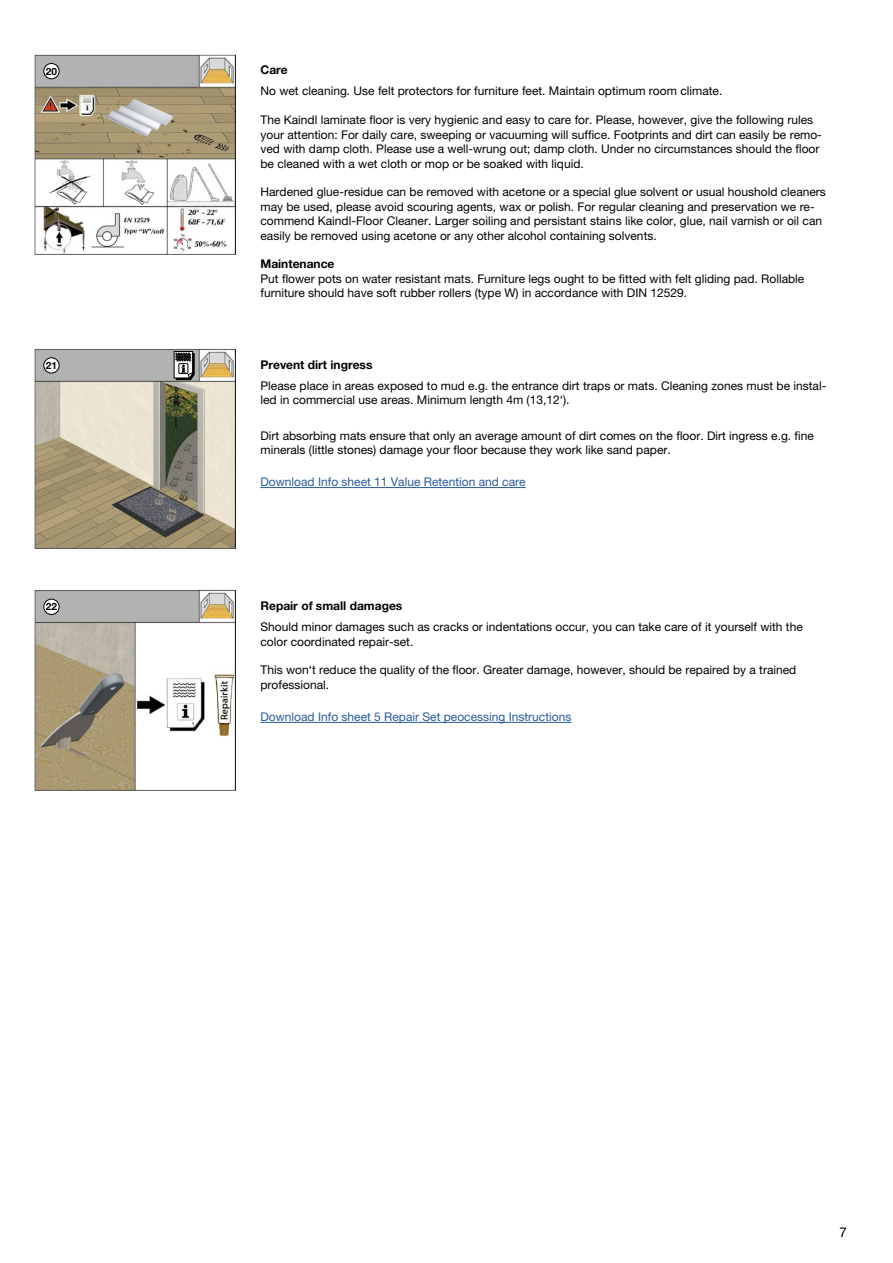
<style>
.page{position:relative;width:893px;height:1263px;background:#fff}
.page>*{position:absolute;margin:0;border:0;box-sizing:border-box;transform-origin:0 0}
.t1{font:13.5px "Helvetica Neue LT Pro";color:#000}
.t2{font:12px/14.4px "Helvetica Neue LT Pro";color:#000}
.t3{font:12px "Helvetica Neue LT Pro";color:#275b9b}
.t4{font:700 12px "Helvetica Neue LT Pro";color:#000}
.t5{font:700 10.05px "Helvetica Neue LT Pro";color:#000}
</style>
<div class="page">
<hr style="left:260px;top:487px;width:266px;height:1px;background:#275b9b">
<img style="left:35px;top:54px;width:200px;height:201px">
<div style="left:44px;top:63px;width:15px;height:16px;background:#fff;border-radius:50%"></div>
<div style="left:43px;top:63px;width:17px;height:16px;border:1px solid #000;border-radius:50%"></div>
<img style="left:35px;top:348px;width:200px;height:201px">
<div style="left:44px;top:358px;width:15px;height:15px;background:#fff;border-radius:50%"></div>
<div style="left:43px;top:357px;width:17px;height:16px;border:1px solid #000;border-radius:50%"></div>
<img style="left:35px;top:590px;width:200px;height:200px">
<div style="left:44px;top:599px;width:15px;height:15px;background:#fff;border-radius:50%"></div>
<div style="left:43px;top:599px;width:17px;height:16px;border:1px solid #000;border-radius:50%"></div>
<svg style="left:173px;top:351px;width:22px;height:29px"></svg>
<div style="left:179px;top:364px;width:9px;height:10px;border:1px solid #000"></div>
<hr style="left:260px;top:722px;width:311px;height:1px;background:#275b9b">
<p class="t5" style="left:46px;top:65px;width:13px">20</p>
<p class="t4" style="left:260px;top:63px;width:29px">Care</p>
<p class="t2" style="left:260px;top:84px;width:463px">No wet cleaning. Use felt protectors for furniture feet. Maintain optimum room climate.</p>
<p class="t2" style="left:260px;top:113px;width:563px">The Kaindl laminate floor is very hygienic and easy to care for. Please, however, give the following rules your attention: For daily care, sweeping or vacuuming will suffice. Footprints and dirt can easily be remo&shy;ved with damp cloth. Please use a well-wrung out; damp cloth. Under no circumstances should the floor be cleaned with a wet cloth or mop or be soaked with liquid.</p>
<p class="t2" style="left:260px;top:185px;width:567px">Hardened glue-residue can be removed with acetone or a special glue solvent or usual houshold cleaners may be used, please avoid scouring agents, wax or polish. For regular cleaning and preservation we re&shy;commend Kaindl-Floor Cleaner. Larger soiling and persistant stains like color, glue, nail varnish or oil can easily be removed using acetone or any other alcohol containing solvents.</p>
<p class="t4" style="left:260px;top:257px;width:75px">Maintenance</p>
<p class="t2" style="left:260px;top:271px;width:545px">Put flower pots on water resistant mats. Furniture legs ought to be fitted with felt gliding pad. Rollable furniture should have soft rubber rollers (type W) in accordance with DIN 12529.</p>
<p class="t5" style="left:46px;top:359px;width:13px">21</p>
<p class="t4" style="left:260px;top:357px;width:114px">Prevent dirt ingress</p>
<p class="t2" style="left:260px;top:378px;width:567px">Please place in areas exposed to mud e.g. the entrance dirt traps or mats. Cleaning zones must be instal&shy;led in commercial use areas. Minimum length 4m (13,12‘).</p>
<p class="t2" style="left:260px;top:428px;width:555px">Dirt absorbing mats ensure that only an average amount of dirt comes on the floor. Dirt ingress e.g. fine minerals (little stones) damage your floor because they work like sand paper.</p>
<p class="t3" style="left:260px;top:475px;width:267px">Download Info sheet 11 Value Retention and care</p>
<p class="t5" style="left:46px;top:601px;width:13px">22</p>
<p class="t4" style="left:260px;top:598px;width:143px">Repair of small damages</p>
<p class="t2" style="left:260px;top:619px;width:544px">Should minor damages such as cracks or indentations occur, you can take care of it yourself with the color coordinated repair-set.</p>
<p class="t2" style="left:260px;top:663px;width:537px">This won‘t reduce the quality of the floor. Greater damage, however, should be repaired by a trained professional.</p>
<p class="t3" style="left:260px;top:710px;width:312px">Download Info sheet 5 Repair Set peocessing Instructions</p>
<p class="t1" style="left:839px;top:1224px;width:9px">7</p>
</div>
